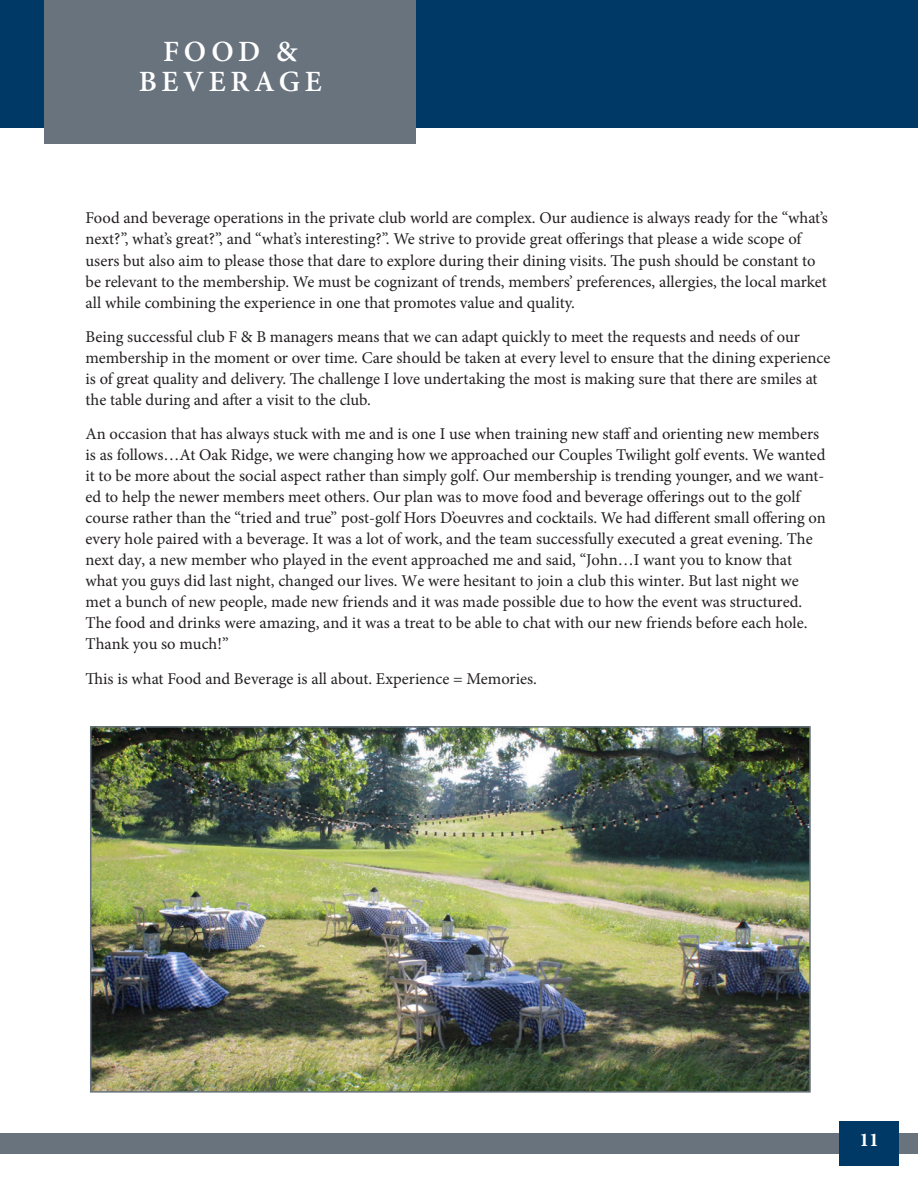
<style>
.page{position:relative;width:918px;height:1188px;background:#fff}
.page>*{position:absolute;margin:0;border:0;box-sizing:border-box;transform-origin:0 0}
.t1{font:600 29.4px/30px "Minion Pro";letter-spacing:.16em;color:#fff;text-align:center}
.t2{font:700 19.5px "Minion Pro";color:#fff}
.t3{font:16.5px/21px "Minion Pro";color:#231f20}
</style>
<div class="page">
<div style="left:0;top:0;width:918px;height:127px;background:#003866"></div>
<div style="left:44px;top:0;width:372px;height:144px;background:#68737d"></div>
<div style="left:0;top:1134px;width:918px;height:20px;background:#68737d"></div>
<div style="left:840px;top:1121px;width:59px;height:45px;background:#003866"></div>
<img style="left:93px;top:729px;width:715px;height:361px">
<div style="left:90px;top:726px;width:721px;height:367px;border:2px solid #68737d"></div>
<p class="t1" style="left:139px;top:36px;width:184px">FOOD &amp;<br>BEVERAGE</p>
<p class="t3" style="left:86px;top:208px;width:744px">Food and beverage operations in the private club world are complex. Our audience is always ready for the “what’s next?”, what’s great?”, and “what’s interesting?”. We strive to provide great offerings that please a wide scope of users but also aim to please those that dare to explore during their dining visits. The push should be constant to be relevant to the membership. We must be cognizant of trends, members’ preferences, allergies, the local market all while combining the experience in one that promotes value and quality.</p>
<p class="t3" style="left:86px;top:326px;width:746px">Being successful club F &amp; B managers means that we can adapt quickly to meet the requests and needs of our membership in the moment or over time. Care should be taken at every level to ensure that the dining experience is of great quality and delivery. The challenge I love undertaking the most is making sure that there are smiles at the table during and after a visit to the club.</p>
<p class="t3" style="left:86px;top:424px;width:742px">An occasion that has always stuck with me and is one I use when training new staff and orienting new members is as follows…At Oak Ridge, we were changing how we approached our Couples Twilight golf events. We wanted it to be more about the social aspect rather than simply golf. Our membership is trending younger, and we want&shy;ed to help the newer members meet others. Our plan was to move food and beverage offerings out to the golf course rather than the “tried and true” post-golf Hors D’oeuvres and cocktails. We had different small offering on every hole paired with a beverage. It was a lot of work, and the team successfully executed a great evening. The next day, a new member who played in the event approached me and said, “John…I want you to know that what you guys did last night, changed our lives. We were hesitant to join a club this winter. But last night we met a bunch of new people, made new friends and it was made possible due to how the event was structured.<br>The food and drinks were amazing, and it was a treat to be able to chat with our new friends before each hole.<br>Thank you so much!”</p>
<p class="t3" style="left:86px;top:668px;width:453px">This is what Food and Beverage is all about. Experience = Memories.</p>
<p class="t2" style="left:859px;top:1126px;width:21px">11</p>
</div>
